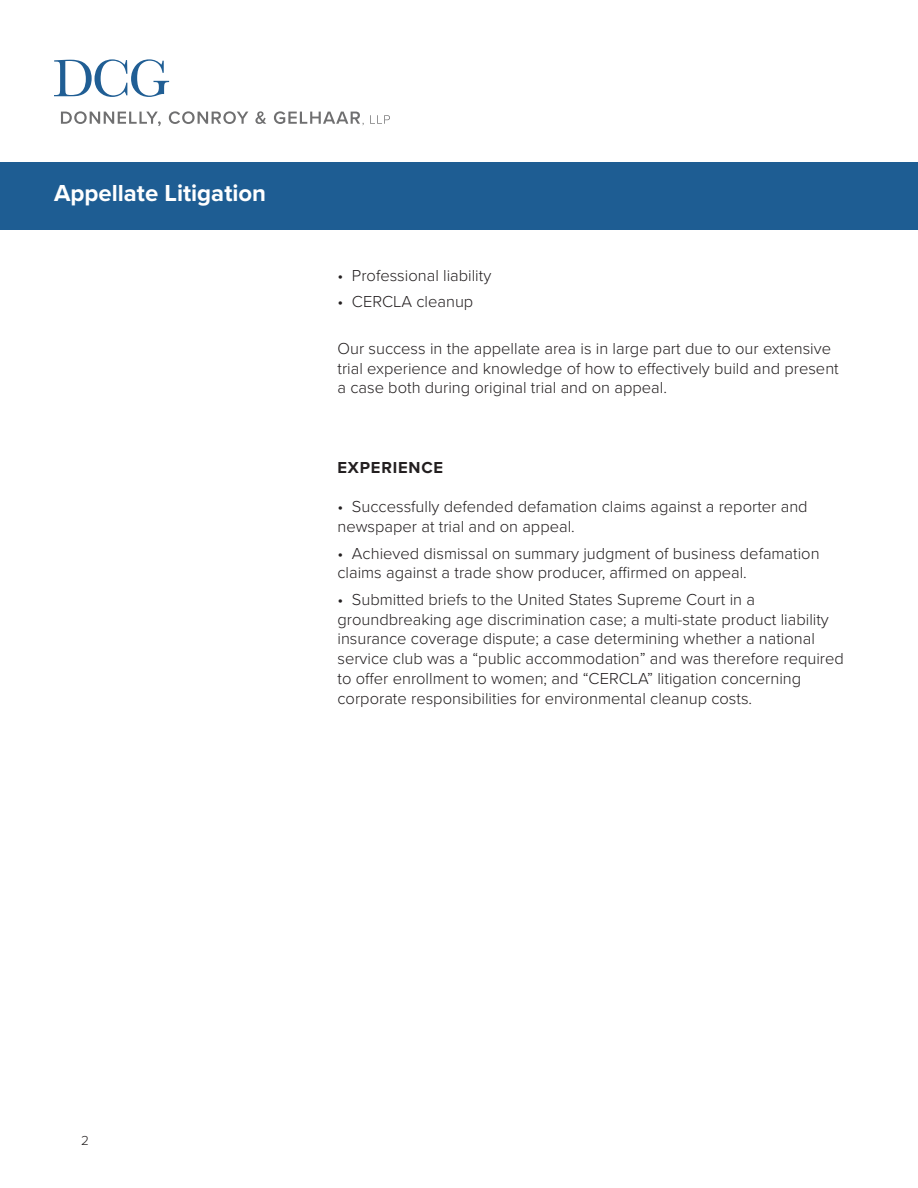
<style>
.page{position:relative;width:918px;height:1188px;background:#fff}
.page>*{position:absolute;margin:0;border:0;box-sizing:border-box;transform-origin:0 0}
.t1{font:700 24px "Proxima Nova";color:#fff}
.t2{font:300 16.5px/19.8px "Proxima Nova";color:#231f20}
.t3{font:700 16.5px "Proxima Nova";letter-spacing:.05em;color:#231f20}
.t4{font:300 13.5px "Proxima Nova";color:#231f20}
</style>
<div class="page">
<svg style="left:54px;top:59px;width:115px;height:38px"></svg>
<svg style="left:61px;top:111px;width:100px;height:15px"></svg>
<svg style="left:169px;top:111px;width:79px;height:13px"></svg>
<svg style="left:255px;top:111px;width:11px;height:13px"></svg>
<svg style="left:274px;top:111px;width:90px;height:14px"></svg>
<svg style="left:370px;top:115px;width:20px;height:9px"></svg>
<div style="left:0;top:162px;width:918px;height:68px;background:#1e5d93"></div>
<h1 class="t1" style="left:54px;top:179px;width:214px">Appellate Litigation</h1>
<p class="t2" style="left:338px;top:266px;width:155px">• Professional liability</p>
<p class="t2" style="left:338px;top:292px;width:137px">• CERCLA cleanup</p>
<p class="t2" style="left:338px;top:339px;width:503px">Our success in the appellate area is in large part due to our extensive trial experience and knowledge of how to effectively build and present a case both during original trial and on appeal.</p>
<p class="t3" style="left:338px;top:457px;width:107px">EXPERIENCE</p>
<p class="t2" style="left:338px;top:497px;width:472px">• Successfully defended defamation claims against a reporter and newspaper at trial and on appeal.</p>
<p class="t2" style="left:338px;top:543px;width:484px">• Achieved dismissal on summary judgment of business defamation claims against a trade show producer, affirmed on appeal.</p>
<p class="t2" style="left:338px;top:590px;width:508px">• Submitted briefs to the United States Supreme Court in a groundbreaking age discrimination case; a multi-state product liability insurance coverage dispute; a case determining whether a national service club was a “public accommodation” and was therefore required to offer enrollment to women; and “CERCLA” litigation concerning corporate responsibilities for environmental cleanup costs.</p>
<p class="t4" style="left:81px;top:1132px;width:9px">2</p>
</div>
